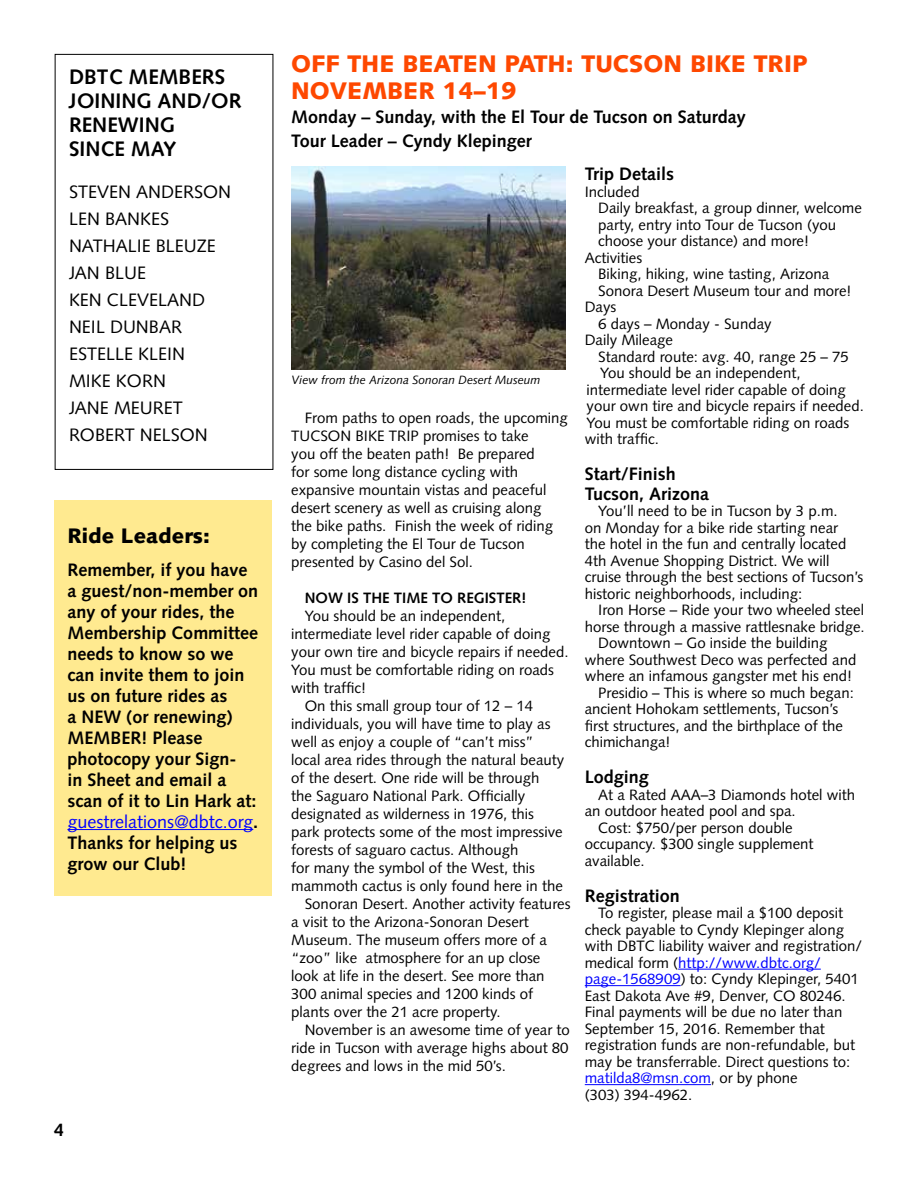
<style>
.page{position:relative;width:918px;height:1188px;background:#fff}
.page>*{position:absolute;margin:0;border:0;box-sizing:border-box;transform-origin:0 0}
.t1{font:900 24px/27px "Syntax";color:#fe4800}
.t2{font:700 21px/24px "Syntax";color:#000}
.t3{font:900 21px "Syntax";color:#000}
.t4{font:700 18px/21px "Syntax";color:#000}
.t5{font:18px/27px "Syntax";color:#000}
.t6{font:15px/16.5px "Syntax";color:#000}
.t7{font:700 15px "Syntax";color:#000}
.t8{font:italic 12px "Syntax";color:#000}
.s1{font-weight:400;color:#00f}
.s2{color:#00f}
</style>
<div class="page">
<hr style="left:678px;top:969px;width:143px;height:1px;background:#00f">
<hr style="left:585px;top:985px;width:96px;height:1px;background:#00f">
<hr style="left:585px;top:1084px;width:126px;height:1px;background:#00f">
<div style="left:55px;top:54px;width:218px;height:416px;border:1px solid #000"></div>
<img style="left:292px;top:166px;width:274px;height:204px">
<div style="left:54px;top:500px;width:218px;height:396px;background:#ffea90"></div>
<hr style="left:68px;top:829px;width:185px;height:1px;background:#00f">
<h2 class="t2" style="left:69px;top:65px;width:174px">DBTC MEMBERS<br>JOINING AND/OR<br>RENEWING<br>SINCE MAY</h2>
<p class="t5" style="left:69px;top:178px;width:21px">Steven</p>
<p class="t5" style="left:136px;top:178px;width:25px">Anderson</p>
<p class="t5" style="left:69px;top:205px;width:58px">Len Bankes<br>Nathalie</p>
<p class="t5" style="left:156px;top:232px;width:59px">Bleuze</p>
<p class="t5" style="left:69px;top:259px;width:67px">Jan Blue<br>Ken Cleveland<br>Neil Dunbar<br>Estelle</p>
<p class="t5" style="left:138px;top:340px;width:21px">Klein</p>
<p class="t5" style="left:69px;top:367px;width:26px">Mike</p>
<p class="t5" style="left:116px;top:367px;width:25px">Korn</p>
<p class="t5" style="left:69px;top:394px;width:18px">Jane</p>
<p class="t5" style="left:114px;top:394px;width:29px">Meuret</p>
<p class="t5" style="left:69px;top:421px;width:23px">Robert</p>
<p class="t5" style="left:140px;top:421px;width:25px">Nelson</p>
<h2 class="t3" style="left:68px;top:523px;width:144px">Ride Leaders:</h2>
<p class="t4" style="left:68px;top:559px;width:192px">Remember, if you have a guest/non-member on any of your rides, the<br>Membership Committee needs to know so we can invite them to join us on future rides as<br>a NEW (or renewing)<br>MEMBER! Please photocopy your Sign-<br>in Sheet and email a scan of it to Lin Hark at: <span class="s1">guestrelations@dbtc.org</span>.<br>Thanks for helping us grow our Club!</p>
<p class="t4" style="left:54px;top:1120px;width:12px">4</p>
<h1 class="t1" style="left:291px;top:50px;width:518px">OFF THE BEATEN PATH: TUCSON BIKE TRIP<br>NOVEMBER 14–19</h1>
<p class="t4" style="left:291px;top:105px;width:456px;line-height:24px">Monday – Sunday, with the El Tour de Tucson on Saturday<br>Tour Leader – Cyndy Klepinger</p>
<p class="t8" style="left:291px;top:372px;width:251px">View from the Arizona Sonoran Desert Museum</p>
<p class="t6" style="left:291px;top:408px;width:278px;line-height:18px;text-indent:14px">From paths to open roads, the upcoming TUCSON BIKE TRIP promises to take<br>you off the beaten path! Be prepared<br>for some long distance cycling with expansive mountain vistas and peaceful desert scenery as well as cruising along<br>the bike paths. Finish the week of riding by completing the El Tour de Tucson presented by Casino del Sol.</p>
<p class="t7" style="left:305px;top:589px;width:223px">NOW IS THE TIME TO REGISTER!</p>
<p class="t6" style="left:305px;top:607px;width:202px">You should be an independent,</p>
<p class="t6" style="left:291px;top:625px;width:261px">intermediate level rider capable of doing</p>
<p class="t6" style="left:291px;top:643px;width:279px">your own tire and bicycle repairs if needed.</p>
<p class="t6" style="left:291px;top:661px;width:264px">You must be comfortable riding on roads</p>
<p class="t6" style="left:291px;top:679px;width:77px">with traffic!</p>
<p class="t6" style="left:305px;top:697px;width:230px">On this small group tour of 12 – 14</p>
<p class="t6" style="left:291px;top:715px;width:261px">individuals, you will have time to play as</p>
<p class="t6" style="left:291px;top:733px;width:244px">well as enjoy a couple of “can’t miss”</p>
<p class="t6" style="left:291px;top:751px;width:275px">local area rides through the natural beauty</p>
<p class="t6" style="left:291px;top:769px;width:250px">of the desert. One ride will be through</p>
<p class="t6" style="left:291px;top:787px;width:236px">the Saguaro National Park. Officially</p>
<p class="t6" style="left:291px;top:805px;width:244px">designated as wilderness in 1976, this</p>
<p class="t6" style="left:291px;top:823px;width:273px">park protects some of the most impressive</p>
<p class="t6" style="left:291px;top:841px;width:229px">forests of saguaro cactus. Although</p>
<p class="t6" style="left:291px;top:859px;width:245px">for many the symbol of the West, this</p>
<p class="t6" style="left:291px;top:877px;width:273px">mammoth cactus is only found here in the</p>
<p class="t6" style="left:305px;top:895px;width:267px">Sonoran Desert. Another activity features</p>
<p class="t6" style="left:291px;top:913px;width:239px">a visit to the Arizona-Sonoran Desert</p>
<p class="t6" style="left:291px;top:931px;width:257px">Museum. The museum offers more of a</p>
<p class="t6" style="left:291px;top:949px;width:251px">“zoo” like atmosphere for an up close</p>
<p class="t6" style="left:291px;top:967px;width:255px">look at life in the desert. See more than</p>
<p class="t6" style="left:291px;top:985px;width:243px">300 animal species and 1200 kinds of</p>
<p class="t6" style="left:291px;top:1003px;width:211px">plants over the 21 acre property.</p>
<p class="t6" style="left:305px;top:1021px;width:267px">November is an awesome time of year to</p>
<p class="t6" style="left:291px;top:1039px;width:279px">ride in Tucson with average highs about 80</p>
<p class="t6" style="left:291px;top:1057px;width:216px">degrees and lows in the mid 50’s.</p>
<p class="t4" style="left:585px;top:164px;width:91px">Trip Details</p>
<p class="t6" style="left:585px;top:183px;width:57px">Included</p>
<p class="t6" style="left:598px;top:200px;width:265px">Daily breakfast, a group dinner, welcome</p>
<p class="t6" style="left:598px;top:216px;width:239px">party, entry into Tour de Tucson (you</p>
<p class="t6" style="left:598px;top:233px;width:212px">choose your distance) and more!</p>
<p class="t6" style="left:585px;top:249px;width:59px">Activities</p>
<p class="t6" style="left:598px;top:266px;width:232px">Biking, hiking, wine tasting, Arizona</p>
<p class="t6" style="left:598px;top:282px;width:255px">Sonora Desert Museum tour and more!</p>
<p class="t6" style="left:585px;top:299px;width:33px">Days</p>
<p class="t6" style="left:598px;top:315px;width:175px">6 days – Monday - Sunday</p>
<p class="t6" style="left:585px;top:332px;width:90px">Daily Mileage</p>
<p class="t6" style="left:598px;top:348px;width:252px">Standard route: avg. 40, range 25 – 75</p>
<p class="t6" style="left:600px;top:365px;width:202px">You should be an independent,</p>
<p class="t6" style="left:587px;top:381px;width:261px">intermediate level rider capable of doing</p>
<p class="t6" style="left:587px;top:398px;width:279px">your own tire and bicycle repairs if needed.</p>
<p class="t6" style="left:587px;top:414px;width:264px">You must be comfortable riding on roads</p>
<p class="t6" style="left:585px;top:431px;width:76px">with traffic.</p>
<p class="t4" style="left:585px;top:464px;width:126px;line-height:19.5px">Start/Finish<br>Tucson, Arizona</p>
<p class="t6" style="left:585px;top:503px;width:280px;text-indent:14px">You’ll need to be in Tucson by 3 p.m.<br>on Monday for a bike ride starting near<br>the hotel in the fun and centrally located 4th Avenue Shopping District. We will cruise through the best sections of Tucson’s historic neighborhoods, including:</p>
<p class="t6" style="left:598px;top:602px;width:267px">Iron Horse – Ride your two wheeled steel</p>
<p class="t6" style="left:585px;top:618px;width:281px">horse through a massive rattlesnake bridge.</p>
<p class="t6" style="left:598px;top:635px;width:231px">Downtown – Go inside the building</p>
<p class="t6" style="left:585px;top:651px;width:273px">where Southwest Deco was perfected and</p>
<p class="t6" style="left:585px;top:668px;width:269px">where an infamous gangster met his end!</p>
<p class="t6" style="left:598px;top:684px;width:257px">Presidio – This is where so much began:</p>
<p class="t6" style="left:585px;top:701px;width:255px">ancient Hohokam settlements, Tucson’s</p>
<p class="t6" style="left:585px;top:717px;width:260px">first structures, and the birthplace of the</p>
<p class="t6" style="left:585px;top:734px;width:87px">chimichanga!</p>
<p class="t4" style="left:585px;top:767px;width:66px">Lodging</p>
<p class="t6" style="left:598px;top:786px;width:258px">At a Rated AAA–3 Diamonds hotel with</p>
<p class="t6" style="left:585px;top:803px;width:212px">an outdoor heated pool and spa.</p>
<p class="t6" style="left:598px;top:819px;width:196px">Cost: $750/per person double</p>
<p class="t6" style="left:585px;top:836px;width:230px">occupancy. $300 single supplement</p>
<p class="t6" style="left:585px;top:852px;width:61px">available.</p>
<p class="t4" style="left:585px;top:885px;width:96px">Registration</p>
<p class="t6" style="left:585px;top:905px;width:279px;text-indent:14px">To register, please mail a $100 deposit check payable to Cyndy Klepinger along with DBTC liability waiver and registration/ medical form (<span class="s2">http://www.dbtc.org/ page-1568909</span>) to: Cyndy Klepinger, 5401<br>East Dakota Ave #9, Denver, CO 80246.<br>Final payments will be due no later than September 15, 2016. Remember that registration funds are non-refundable, but may be transferrable. Direct questions to: <span class="s2">matilda8@msn.com</span>, or by phone<br>(303) 394-4962.</p>
</div>
